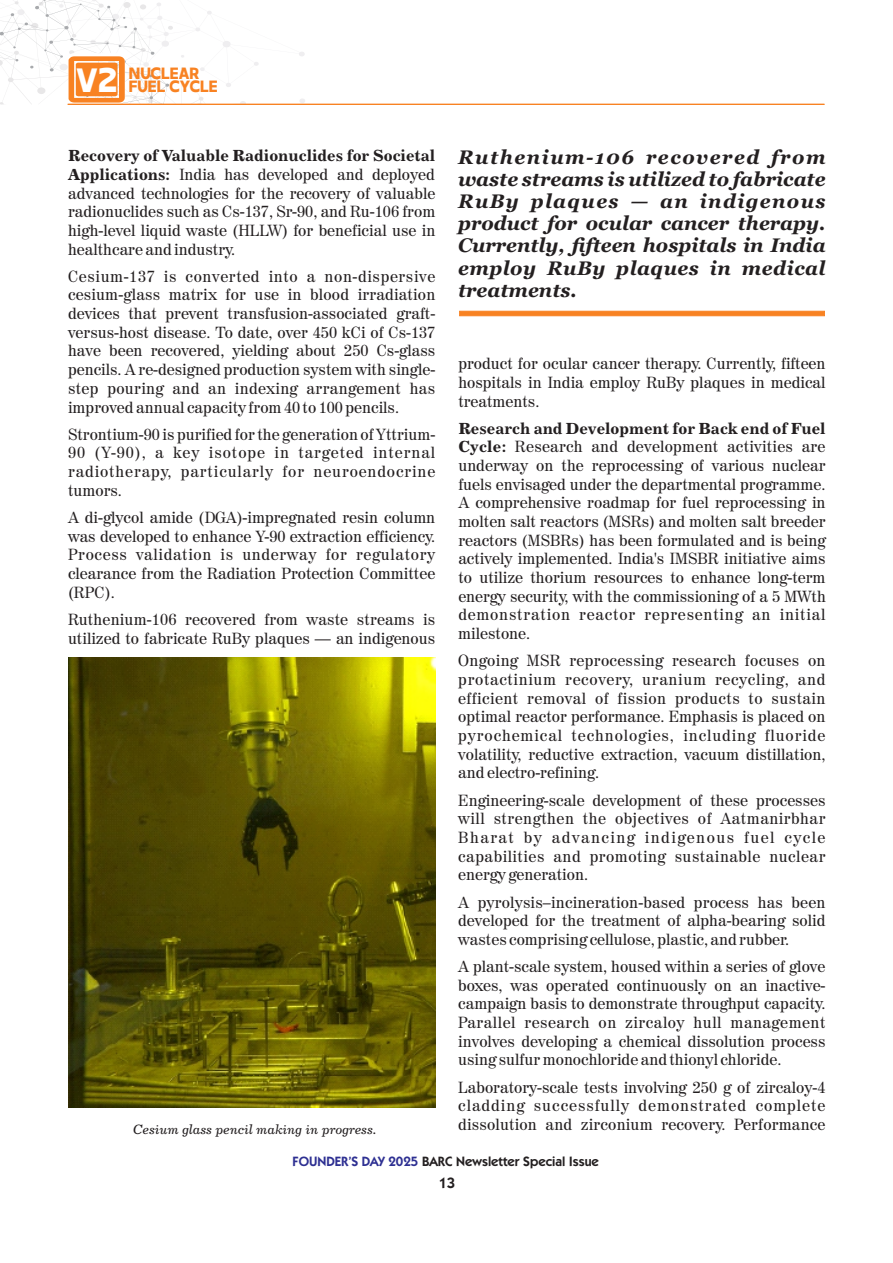
<style>
.page{position:relative;width:893px;height:1263px;background:#fff}
.page>*{position:absolute;margin:0;border:0;box-sizing:border-box;transform-origin:0 0}
.t1{font:italic 700 19.5px/22.2px "Georgia";letter-spacing:.025em;color:#231f20;text-align:justify}
.t2{font:800 16.35px/12.5px "Invisible";color:#f88222}
.t3{font:16.05px/18.8px "Century 725 BT";color:#231f20;text-align:justify}
.t4{font:16.05px "Century 731 BT Bold A";color:#231f20}
.t5{font:600 15px "Kabel IT Cby BT";color:#231f20}
.t6{font:600 13.5px "Kabel IT Cby BT";color:#231f20}
.t7{font:13.5px "Century 731 BT Italic A";color:#231f20}
.s1{font-size:33.6px;color:#fff}
.s2{font-family:"Century 731 BT Bold A"}
.s3{color:#2e3092}
</style>
<div class="page">
<svg style="left:459px;top:310px;width:366px;height:7px;background:#f99e54"></svg>
<img style="left:68px;top:657px;width:368px;height:450px">
<svg style="left:0;top:0;width:825px;height:105px"></svg>
<p class="t2" style="left:129px;top:69px;width:90px;text-indent:-53px"><span class="s1">V2</span> NUCLEAR<br>FUEL CYCLE</p>
<p class="t4" style="left:68px;top:149px;width:369px">Recovery of Valuable Radionuclides for Societal</p>
<p class="t3" style="left:68px;top:166px;width:369px"><span class="s2">Applications:</span> India has developed and deployed advanced technologies for the recovery of valuable radionuclides such as Cs-137, Sr-90, and Ru-106 from high-level liquid waste (HLLW) for beneficial use in healthcare and industry.</p>
<p class="t3" style="left:68px;top:268px;width:369px">Cesium-137 is converted into a non-dispersive cesium-glass matrix for use in blood irradiation devices that prevent transfusion-associated graft&shy;versus-host disease. To date, over 450 kCi of Cs-137 have been recovered, yielding about 250 Cs-glass pencils. A re-designed production system with single&shy;step pouring and an indexing arrangement has improved annual capacity from 40 to 100 pencils.</p>
<p class="t3" style="left:68px;top:426px;width:369px">Strontium-90 is purified for the generation of Yttrium-90 (Y-90), a key isotope in targeted internal radiotherapy, particularly for neuroendocrine tumors.</p>
<p class="t3" style="left:68px;top:509px;width:369px">A di-glycol amide (DGA)-impregnated resin column was developed to enhance Y-90 extraction efficiency.<br>Process validation is underway for regulatory clearance from the Radiation Protection Committee (RPC).</p>
<p class="t3" style="left:68px;top:611px;width:369px">Ruthenium-106 recovered from waste streams is utilized to fabricate RuBy plaques — an indigenous</p>
<p class="t7" style="left:133px;top:1123px;width:245px">Cesium glass pencil making in progress.</p>
<p class="t1" style="left:458px;top:147px;width:369px">Ruthenium-106 recovered from waste streams is utilized to fabricate RuBy plaques — an indigenous product for ocular cancer therapy.<br>Currently, fifteen hospitals in India employ RuBy plaques in medical treatments.</p>
<p class="t3" style="left:458px;top:356px;width:369px">product for ocular cancer therapy. Currently, fifteen hospitals in India employ RuBy plaques in medical treatments.</p>
<p class="t4" style="left:458px;top:421px;width:369px">Research and Development for Back end of Fuel</p>
<p class="t3" style="left:458px;top:439px;width:369px"><span class="s2">Cycle:</span> Research and development activities are underway on the reprocessing of various nuclear fuels envisaged under the departmental programme.<br>A comprehensive roadmap for fuel reprocessing in molten salt reactors (MSRs) and molten salt breeder reactors (MSBRs) has been formulated and is being actively implemented. India's IMSBR initiative aims to utilize thorium resources to enhance long-term energy security, with the commissioning of a 5 MWth demonstration reactor representing an initial milestone.</p>
<p class="t3" style="left:458px;top:653px;width:369px">Ongoing MSR reprocessing research focuses on protactinium recovery, uranium recycling, and efficient removal of fission products to sustain optimal reactor performance. Emphasis is placed on pyrochemical technologies, including fluoride volatility, reductive extraction, vacuum distillation, and electro-refining.</p>
<p class="t3" style="left:458px;top:792px;width:369px">Engineering-scale development of these processes will strengthen the objectives of Aatmanirbhar Bharat by advancing indigenous fuel cycle capabilities and promoting sustainable nuclear energy generation.</p>
<p class="t3" style="left:458px;top:894px;width:369px">A pyrolysis–incineration-based process has been developed for the treatment of alpha-bearing solid wastes comprising cellulose, plastic, and rubber.</p>
<p class="t3" style="left:458px;top:958px;width:369px">A plant-scale system, housed within a series of glove boxes, was operated continuously on an inactive&shy;campaign basis to demonstrate throughput capacity.<br>Parallel research on zircaloy hull management involves developing a chemical dissolution process using sulfur monochloride and thionyl chloride.</p>
<p class="t3" style="left:458px;top:1079px;width:369px">Laboratory-scale tests involving 250 g of zircaloy-4 cladding successfully demonstrated complete dissolution and zirconium recovery. Performance</p>
<p class="t6" style="left:293px;top:1155px;width:308px"><span class="s3">FOUNDER’S DAY 2025</span> BARC Newsletter Special Issue</p>
<p class="t5" style="left:439px;top:1176px;width:18px">13</p>
</div>
